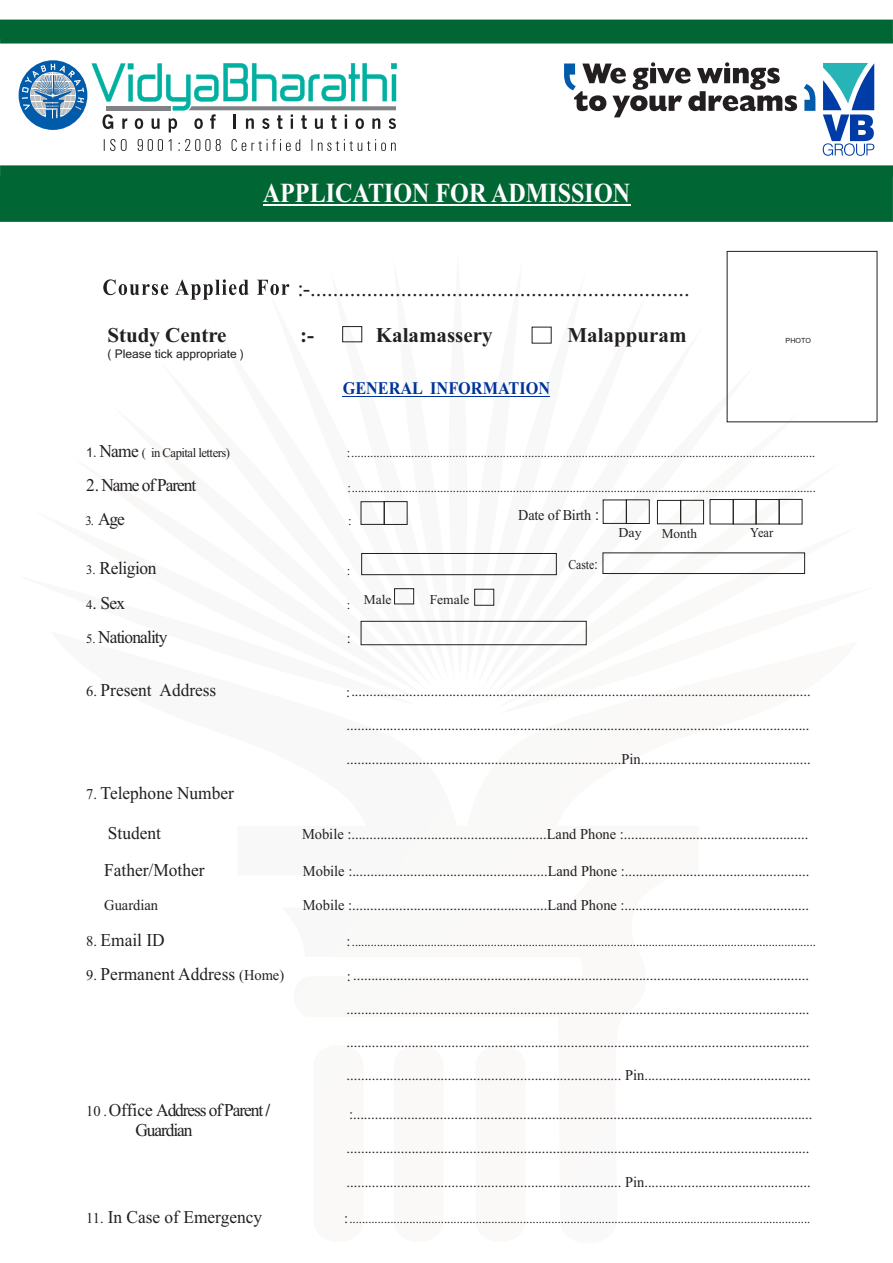
<style>
.page{position:relative;width:893px;height:1263px;background:#fff}
.page>*{position:absolute;margin:0;border:0;box-sizing:border-box;transform-origin:0 0}
.t1{font:700 27.6px "Times New Roman";color:#fff;scale:.87 1}
.t2{font:23.25px "Times New Roman";color:#231f20}
.t3{font:700 21px "Times New Roman";color:#231f20}
.t4{font:18px "Times New Roman";color:#231f20;scale:.96 1}
.t5{font:18px/20px "Times New Roman";letter-spacing:-.065em;color:#231f20;scale:.96 1}
.t6{font:18px "Times New Roman";letter-spacing:-.05em;color:#231f20;scale:.96 1}
.t7{font:18px "Times New Roman";letter-spacing:-.025em;color:#231f20;scale:.96 1}
.t8{font:700 17.7px "Times New Roman";color:#039;scale:.92 1}
.t9{font:15px "Times New Roman";color:#231f20;scale:.96 1}
.t10{font:15px "Times New Roman";color:#231f20;scale:.95 1}
.t11{font:13.5px "Times New Roman";color:#231f20}
.t12{font:13.5px "Times New Roman";color:#231f20;scale:.87 1}
.t13{font:13.5px "Times New Roman";color:#231f20;scale:.92 1}
.t14{font:13.5px "Times New Roman";color:#231f20;scale:1.04 1}
.t15{font:13.05px "Times New Roman";letter-spacing:-.04em;color:#231f20;scale:.96 1}
.t16{font:12px "Microsoft Sans Serif";color:#231f20}
.t17{font:7.05px "Arial";color:#231f20}
.s1{font-family:"Arial"}
.s2{font-size:18px}
.s3{font-size:13.05px}
.s4{font-size:15px}
.s5{font-weight:700}
</style>
<div class="page">
<div style="left:0;top:165px;width:893px;height:57px;background:#063"></div>
<hr style="left:343px;top:396px;width:207px;height:1px;background:#039">
<div style="left:626px;top:500px;width:23px;height:24px;border:1px solid #231f20"></div>
<div style="left:384px;top:501px;width:23px;height:24px;border:1px solid #231f20"></div>
<div style="left:680px;top:500px;width:24px;height:24px;border:1px solid #231f20"></div>
<div style="left:657px;top:500px;width:24px;height:24px;border:1px solid #231f20"></div>
<div style="left:733px;top:499px;width:23px;height:25px;border:1px solid #231f20"></div>
<div style="left:779px;top:499px;width:23px;height:25px;border:1px solid #231f20"></div>
<div style="left:756px;top:499px;width:23px;height:25px;border:1px solid #231f20"></div>
<div style="left:361px;top:553px;width:195px;height:22px;border:1px solid #231f20"></div>
<div style="left:603px;top:553px;width:202px;height:21px;border:1px solid #231f20"></div>
<div style="left:361px;top:621px;width:225px;height:24px;border:1px solid #231f20"></div>
<div style="left:394px;top:588px;width:20px;height:16px;border:1px solid #231f20"></div>
<div style="left:474px;top:589px;width:20px;height:16px;border:1px solid #231f20"></div>
<hr style="left:263px;top:205px;width:367px;height:1px;background:#fff">
<svg style="left:103px;top:279px;width:186px;height:21px"></svg>
<div style="left:0;top:20px;width:893px;height:24px;background:#063"></div>
<svg style="left:232px;top:139px;width:68px;height:12px"></svg>
<svg style="left:311px;top:139px;width:1px;height:12px"></svg>
<svg style="left:318px;top:139px;width:78px;height:12px"></svg>
<svg style="left:104px;top:139px;width:11px;height:12px"></svg>
<svg style="left:121px;top:139px;width:6px;height:12px"></svg>
<svg style="left:138px;top:139px;width:25px;height:12px"></svg>
<svg style="left:169px;top:139px;width:2px;height:12px"></svg>
<svg style="left:178px;top:139px;width:43px;height:12px"></svg>
<svg style="left:19px;top:60px;width:378px;height:72px"></svg>
<svg style="left:823px;top:63px;width:51px;height:93px"></svg>
<svg style="left:564px;top:62px;width:233px;height:55px"></svg>
<svg style="left:804px;top:84px;width:11px;height:27px"></svg>
<div style="left:342px;top:326px;width:20px;height:16px;border:1px solid #231f20"></div>
<h1 class="t1" style="left:263px;top:184px;width:424px">APPLICATION FOR ADMISSION</h1>
<h2 class="t2" style="left:298px;top:280px;width:394px">:-...................................................................</h2>
<h3 class="t3" style="left:107px;top:328px;width:121px">Study Centre</h3>
<h3 class="t3" style="left:300px;top:328px;width:15px">:-</h3>
<h3 class="t3" style="left:376px;top:327px;width:118px">Kalamassery</h3>
<h3 class="t3" style="left:567px;top:328px;width:121px">Malappuram</h3>
<p class="t16" style="left:108px;top:349px;width:138px">( Please tick appropriate )</p>
<p class="t8" style="left:343px;top:382px;width:227px">GENERAL INFORMATION</p>
<p class="t17" style="left:786px;top:338px;width:27px">PHOTO</p>
<p class="t15" style="left:86px;top:448px;width:151px"><span class="s1">1.</span> <span class="s2">Name</span> ( in Capital letters)</p>
<p class="t15" style="left:347px;top:448px;width:490px">:...................................................................................................................................................</p>
<p class="t5" style="left:86px;top:477px;width:116px">2. Name of Parent</p>
<p class="t4" style="left:85px;top:513px;width:43px"><span class="s3">3.</span> Age</p>
<p class="t15" style="left:348px;top:516px;width:5px">:</p>
<p class="t7" style="left:86px;top:562px;width:75px"><span class="s3">3.</span> Religion</p>
<p class="t15" style="left:347px;top:566px;width:5px">:</p>
<p class="t4" style="left:86px;top:596px;width:42px"><span class="s3">4</span>. Sex</p>
<p class="t15" style="left:347px;top:600px;width:5px">:</p>
<p class="t6" style="left:86px;top:631px;width:86px"><span class="s3">5.</span> Nationality</p>
<p class="t9" style="left:347px;top:633px;width:6px">:</p>
<p class="t4" style="left:86px;top:684px;width:137px"><span class="s4">6.</span> Present Address</p>
<p class="t9" style="left:346px;top:686px;width:485px">:...............................................................................................................................</p>
<p class="t15" style="left:347px;top:483px;width:490px">:...................................................................................................................................................</p>
<p class="t10" style="left:518px;top:509px;width:87px">Date of Birth <span class="s1">:</span></p>
<p class="t14" style="left:618px;top:528px;width:24px">Day</p>
<p class="t11" style="left:662px;top:528px;width:37px">Month</p>
<p class="t13" style="left:750px;top:528px;width:26px">Year</p>
<p class="t12" style="left:568px;top:559px;width:35px">Caste<span class="s1">:</span></p>
<p class="t11" style="left:364px;top:594px;width:29px">Male</p>
<p class="t11" style="left:430px;top:595px;width:41px">Female</p>
<p class="t9" style="left:347px;top:720px;width:484px">................................................................................................................................</p>
<p class="t9" style="left:347px;top:753px;width:485px">............................................................................Pin...............................................</p>
<p class="t4" style="left:86px;top:787px;width:155px"><span class="s4">7.</span> Telephone Number</p>
<p class="t4" style="left:108px;top:827px;width:57px">Student</p>
<p class="t9" style="left:302px;top:829px;width:529px">Mobile :......................................................Land Phone :...................................................</p>
<p class="t9" style="left:303px;top:865px;width:529px">Mobile :......................................................Land Phone :...................................................</p>
<p class="t9" style="left:303px;top:899px;width:529px">Mobile :......................................................Land Phone :...................................................</p>
<p class="t4" style="left:93px;top:933px;width:76px"><span class="s4">.</span> Email ID</p>
<p class="t15" style="left:347px;top:936px;width:490px"><span class="s4">:</span>...................................................................................................................................................</p>
<p class="t9" style="left:347px;top:970px;width:483px">: ..............................................................................................................................</p>
<p class="t9" style="left:347px;top:1003px;width:484px">................................................................................................................................</p>
<p class="t9" style="left:347px;top:1037px;width:484px">................................................................................................................................</p>
<p class="t9" style="left:347px;top:1070px;width:485px">............................................................................ Pin..............................................</p>
<p class="t9" style="left:349px;top:1108px;width:484px">:...............................................................................................................................</p>
<p class="t4" style="left:104px;top:863px;width:106px">Father/Mother</p>
<p class="t9" style="left:104px;top:899px;width:58px">Guardian</p>
<p class="t9" style="left:86px;top:935px;width:9px">8</p>
<p class="t4" style="left:86px;top:967px;width:208px"><span class="s4">9.</span> Permanent Address <span class="s4">(Home)</span></p>
<p class="t9" style="left:86px;top:1106px;width:23px">10 .</p>
<p class="t5" style="left:135px;top:1102px;width:142px;text-indent:-27px">Office Address of Parent <span class="s5">/<br></span>Guardian</p>
<p class="t9" style="left:347px;top:1143px;width:484px">................................................................................................................................</p>
<p class="t9" style="left:347px;top:1176px;width:485px">............................................................................ Pin..............................................</p>
<p class="t4" style="left:86px;top:1210px;width:185px"><span class="s4">11.</span> In Case of Emergency</p>
<p class="t15" style="left:344px;top:1213px;width:487px"><span class="s4">:</span>..................................................................................................................................................</p>
</div>
